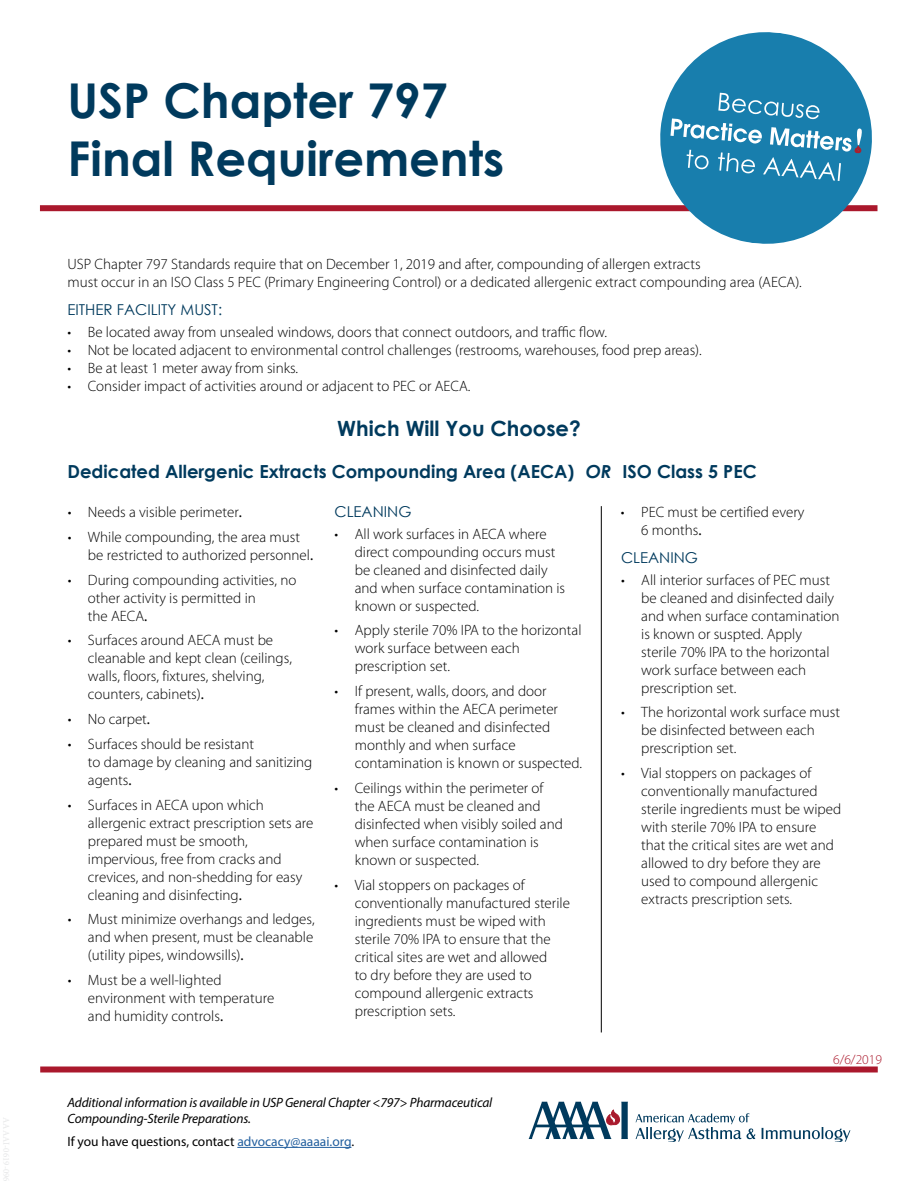
<style>
.page{position:relative;width:918px;height:1188px;background:#fff}
.page>*{position:absolute;margin:0;border:0;box-sizing:border-box;transform-origin:0 0}
.t1{font:700 48px/58.5px "Century Gothic";color:#003a5d}
.t2{font:700 21px "Century Gothic";color:#003a5d}
.t3{font:700 18px "Century Gothic";color:#003a5d}
.t4{font:300 15px/18px "Myriad Pro";color:#000}
.t5{font:15px "Century Gothic";color:#003a5d}
.t6{font:italic 13.5px/16.2px "Myriad Pro";letter-spacing:-.01em;color:#000}
.t7{font:13.5px "Myriad Pro";color:#000}
.t8{font:300 13.5px "Myriad Pro";color:#aa182c}
.s1{font-weight:400}
.s2{font-style:italic}
.s3{color:#215e9e}
</style>
<div class="page">
<svg style="left:636px;top:1113px;width:119px;height:29px"></svg>
<svg style="left:762px;top:1127px;width:88px;height:15px"></svg>
<svg style="left:529px;top:1102px;width:99px;height:37px"></svg>
<div style="left:40px;top:205px;width:837px;height:6px;background:#aa182c"></div>
<svg style="left:656px;top:32px;width:221px;height:212px;fill:#187ead"></svg>
<svg style="left:670px;top:93px;width:193px;height:88px;background:#3a90b8"></svg>
<div style="left:40px;top:1066px;width:838px;height:6px;background:#aa182c"></div>
<hr style="left:601px;top:506px;width:1px;height:526px;background:#000">
<hr style="left:237px;top:1147px;width:114px;height:1px;background:#215e9e">
<h1 class="t1" style="left:68px;top:69px;width:438px">USP Chapter 797<br>Final Requirements</h1>
<p class="t4" style="left:68px;top:255px;width:736px">USP Chapter 797 Standards require that on December 1, 2019 and after, compounding of allergen extracts<br>must occur in an ISO Class 5 PEC (Primary Engineering Control) or a dedicated allergenic extract compounding area (AECA).</p>
<p class="t5" style="left:68px;top:299px;width:156px">EITHER FACILITY MUST:</p>
<p class="t4" style="left:68px;top:322px;width:541px">• Be located away from unsealed windows, doors that connect outdoors, and traffic flow.</p>
<p class="t4" style="left:68px;top:340px;width:636px">• Not be located adjacent to environmental control challenges (restrooms, warehouses, food prep areas).</p>
<p class="t4" style="left:68px;top:358px;width:232px">• Be at least 1 meter away from sinks.</p>
<p class="t4" style="left:68px;top:376px;width:405px">• Consider impact of activities around or adjacent to PEC or AECA.</p>
<h2 class="t2" style="left:337px;top:412px;width:245px">Which Will You Choose?</h2>
<p class="t3" style="left:68px;top:458px;width:508px">Dedicated Allergenic Extracts Compounding Area (AECA)</p>
<p class="t4" style="left:641px;top:503px;width:165px;text-indent:-20px">• PEC must be certified every<br>6 months<span class="s1">.</span></p>
<p class="t5" style="left:621px;top:547px;width:78px">CLEANING</p>
<p class="t4" style="left:641px;top:570px;width:200px;text-indent:-20px">• All interior surfaces of PEC must be cleaned and disinfected daily and when surface contamination is known or suspted. Apply sterile 70% IPA to the horizontal work surface between each prescription set.</p>
<p class="t4" style="left:641px;top:703px;width:200px;text-indent:-20px">• The horizontal work surface must be disinfected between each prescription set.</p>
<p class="t4" style="left:641px;top:764px;width:201px;text-indent:-20px">• Vial stoppers on packages of conventionally manufactured sterile ingredients must be wiped with sterile 70% IPA to ensure that the critical sites are wet and allowed to dry before they are used to compound allergenic extracts prescription sets.</p>
<p class="t3" style="left:586px;top:458px;width:173px"><span class="s2">OR</span> ISO Class 5 PEC</p>
<p class="t5" style="left:334px;top:501px;width:78px">CLEANING</p>
<p class="t4" style="left:355px;top:524px;width:212px;text-indent:-20px">• All work surfaces in AECA where direct compounding occurs must be cleaned and disinfected daily and when surface contamination is known or suspected.</p>
<p class="t4" style="left:355px;top:621px;width:228px;text-indent:-20px">• Apply sterile 70% IPA to the horizontal work surface between each prescription set.</p>
<p class="t4" style="left:355px;top:682px;width:229px;text-indent:-20px">• If present, walls, doors, and door frames within the AECA perimeter must be cleaned and disinfected monthly and when surface contamination is known or suspected.</p>
<p class="t4" style="left:355px;top:779px;width:210px;text-indent:-20px">• Ceilings within the perimeter of the AECA must be cleaned and disinfected when visibly soiled and when surface contamination is known or suspected.</p>
<p class="t4" style="left:355px;top:875px;width:217px;text-indent:-20px">• Vial stoppers on packages of conventionally manufactured sterile ingredients must be wiped with sterile 70% IPA to ensure that the critical sites are wet and allowed<br>to dry before they are used to compound allergenic extracts prescription sets.</p>
<p class="t4" style="left:68px;top:503px;width:176px">• Needs a visible perimeter<span class="s1">.</span></p>
<p class="t4" style="left:88px;top:528px;width:227px;text-indent:-20px">• While compounding, the area must be restricted to authorized personnel<span class="s1">.</span></p>
<p class="t4" style="left:88px;top:570px;width:210px;text-indent:-20px">• During compounding activities, no other activity is permitted in<br>the AECA<span class="s1">.</span></p>
<p class="t4" style="left:88px;top:631px;width:206px;text-indent:-20px">• Surfaces around AECA must be cleanable and kept clean (ceilings, walls, floors, fixtures, shelving, counters, cabinets)<span class="s1">.</span></p>
<p class="t4" style="left:68px;top:710px;width:84px">• No carpet<span class="s1">.</span></p>
<p class="t4" style="left:88px;top:735px;width:226px;text-indent:-20px">• Surfaces should be resistant<br>to damage by cleaning and sanitizing agents<span class="s1">.</span></p>
<p class="t4" style="left:88px;top:795px;width:227px;text-indent:-20px">• Surfaces in AECA upon which allergenic extract prescription sets are prepared must be smooth, impervious, free from cracks and crevices, and non-shedding for easy cleaning and disinfecting<span class="s1">.</span></p>
<p class="t4" style="left:88px;top:910px;width:228px;text-align:justify;text-indent:-20px">• Must minimize overhangs and ledges, and when present, must be cleanable (utility pipes, windowsills)<span class="s1">.</span></p>
<p class="t4" style="left:88px;top:971px;width:188px;text-indent:-20px">• Must be a well-lighted environment with temperature and humidity controls<span class="s1">.</span></p>
<p class="t6" style="left:68px;top:1094px;width:426px">Additional information is available in USP General Chapter &lt;797&gt; Pharmaceutical<br>Compounding-Sterile Preparations.</p>
<p class="t7" style="left:68px;top:1133px;width:288px">If you have questions, contact <span class="s3">advocacy@aaaai.org</span>.</p>
<p class="t8" style="left:833px;top:1051px;width:51px">6/6/2019</p>
</div>
